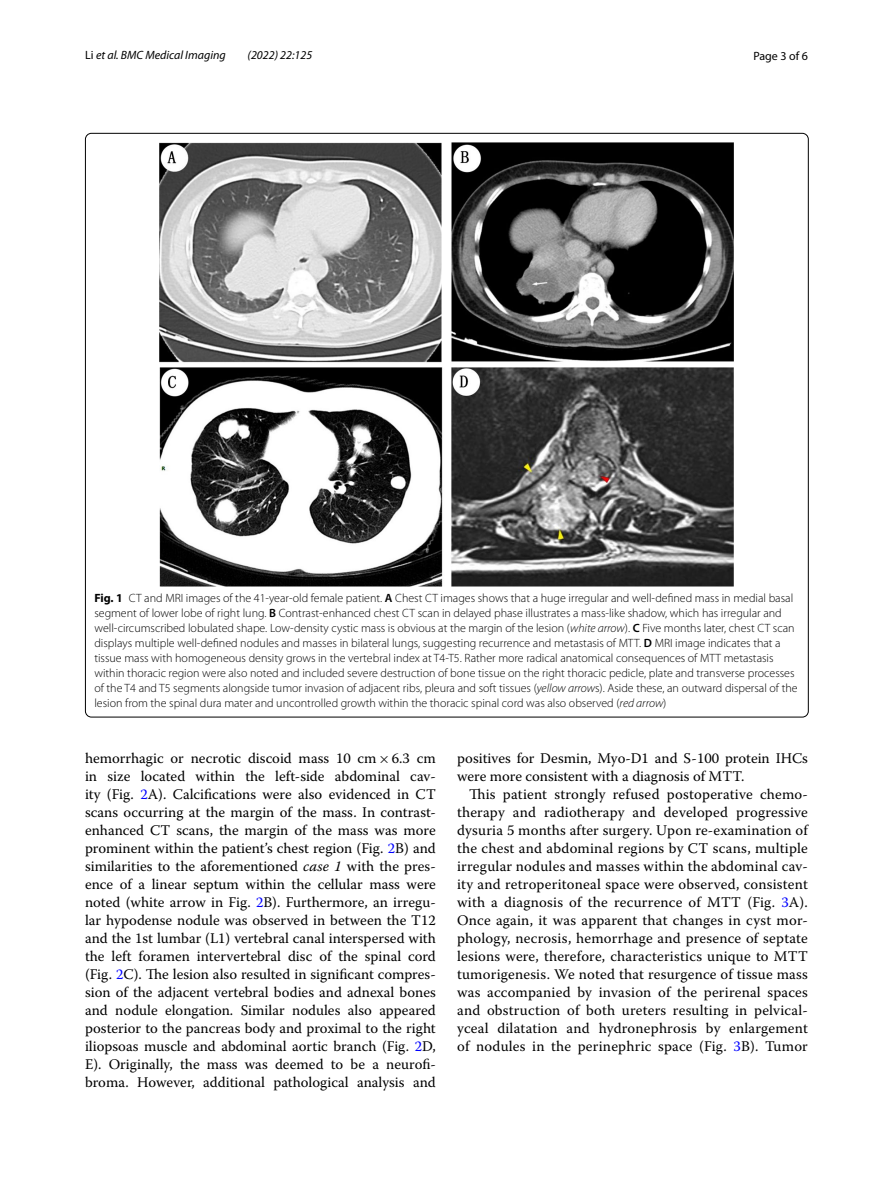
<style>
.page{position:relative;width:893px;height:1187px;background:#fff}
.page>*{position:absolute;margin:0;border:0;box-sizing:border-box;transform-origin:0 0}
.t1{font:14.7px/18px "Warnock Pro";color:#000;text-align:justify}
.t2{font:300 12px/15px "Myriad Pro";color:#000}
.t3{font:italic 12px "Myriad Pro";color:#000}
.t4{font:12px "Myriad Pro";color:#000}
.s1{font-style:normal}
.s2{font-weight:700}
.s3{font-weight:600}
.s4{font-style:italic}
.s5{font-family:"MTSY"}
.s6{color:#00f}
</style>
<div class="page">
<img style="left:160px;top:142px;width:574px;height:444px">
<p class="t3" style="left:85px;top:48px;width:142px"><span class="s1">Li</span> et al. BMC Medical Imaging</p>
<p class="t3" style="left:248px;top:48px;width:66px">(2022) 22:125</p>
<p class="t4" style="left:753px;top:48px;width:56px">Page 3 of 6</p>
<p class="t2" style="left:94px;top:590px;width:705px"><span class="s2">Fig. 1</span> CT and MRI images of the 41-year-old female patient. <span class="s3">A</span> Chest CT images shows that a huge irregular and well-defined mass in medial basal segment of lower lobe of right lung. <span class="s3">B</span> Contrast-enhanced chest CT scan in delayed phase illustrates a mass-like shadow, which has irregular and well-circumscribed lobulated shape. Low-density cystic mass is obvious at the margin of the lesion (<span class="s4">white arrow</span>). <span class="s3">C</span> Five months later, chest CT scan displays multiple well-defined nodules and masses in bilateral lungs, suggesting recurrence and metastasis of MTT. <span class="s3">D</span> MRI image indicates that a tissue mass with homogeneous density grows in the vertebral index at T4-T5. Rather more radical anatomical consequences of MTT metastasis within thoracic region were also noted and included severe destruction of bone tissue on the right thoracic pedicle, plate and transverse processes of the T4 and T5 segments alongside tumor invasion of adjacent ribs, pleura and soft tissues (<span class="s4">yellow arrow</span>s). Aside these, an outward dispersal of the lesion from the spinal dura mater and uncontrolled growth within the thoracic spinal cord was also observed (<span class="s4">red arrow</span>)</p>
<p class="t1" style="left:85px;top:749px;width:352px">hemorrhagic or necrotic discoid mass 10 cm<span class="s5">×</span>6.3 cm in size located within the left-side abdominal cav&shy;ity (Fig. <span class="s6">2</span>A). Calcifications were also evidenced in CT scans occurring at the margin of the mass. In contrast&shy;enhanced CT scans, the margin of the mass was more prominent within the patient’s chest region (Fig. <span class="s6">2</span>B) and similarities to the aforementioned <span class="s4">case 1</span> with the pres&shy;ence of a linear septum within the cellular mass were noted (white arrow in Fig. <span class="s6">2</span>B). Furthermore, an irregu&shy;lar hypodense nodule was observed in between the T12 and the 1st lumbar (L1) vertebral canal interspersed with the left foramen intervertebral disc of the spinal cord (Fig. <span class="s6">2</span>C). The lesion also resulted in significant compres&shy;sion of the adjacent vertebral bodies and adnexal bones and nodule elongation. Similar nodules also appeared posterior to the pancreas body and proximal to the right iliopsoas muscle and abdominal aortic branch (Fig. <span class="s6">2</span>D, E). Originally, the mass was deemed to be a neurofi&shy;broma. However, additional pathological analysis and</p>
<p class="t1" style="left:457px;top:749px;width:352px">positives for Desmin, Myo-D1 and S-100 protein IHCs were more consistent with a diagnosis of MTT.</p>
<p class="t1" style="left:457px;top:785px;width:352px;text-indent:12px">This patient strongly refused postoperative chemo&shy;therapy and radiotherapy and developed progressive dysuria 5 months after surgery. Upon re-examination of the chest and abdominal regions by CT scans, multiple irregular nodules and masses within the abdominal cav&shy;ity and retroperitoneal space were observed, consistent with a diagnosis of the recurrence of MTT (Fig. <span class="s6">3</span>A).<br>Once again, it was apparent that changes in cyst mor&shy;phology, necrosis, hemorrhage and presence of septate lesions were, therefore, characteristics unique to MTT tumorigenesis. We noted that resurgence of tissue mass was accompanied by invasion of the perirenal spaces and obstruction of both ureters resulting in pelvical&shy;yceal dilatation and hydronephrosis by enlargement of nodules in the perinephric space (Fig. <span class="s6">3</span>B). Tumor</p>
</div>
